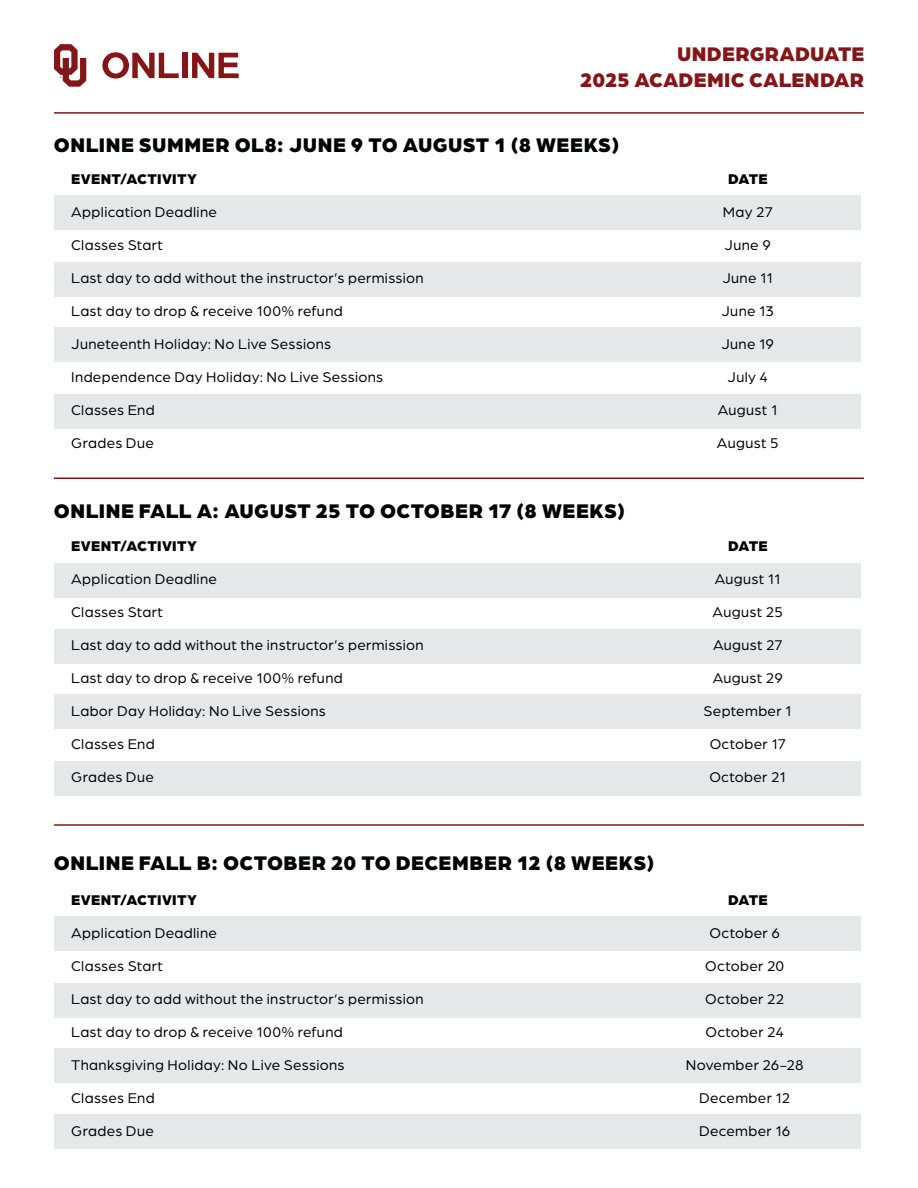
<style>
.page{position:relative;width:918px;height:1188px;background:#fff}
.page>*{position:absolute;margin:0;border:0;box-sizing:border-box;transform-origin:0 0}
.t1{font:900 21px "Arboria";letter-spacing:.02em;color:#000101}
.t2{font:900 21px/25.2px "Arboria";letter-spacing:.005em;color:#841617;text-align:right}
.t3{font:15px "Arboria";letter-spacing:.02em;color:#000101}
.t4{font:900 15px "Arboria";letter-spacing:.015em;color:#000101}
</style>
<div class="page">
<div style="left:54px;top:196px;width:806px;height:34px;background:#e6e7e8"></div>
<div style="left:54px;top:563px;width:806px;height:34px;background:#e6e7e8"></div>
<div style="left:54px;top:916px;width:806px;height:35px;background:#e6e7e8"></div>
<div style="left:54px;top:262px;width:806px;height:35px;background:#e6e7e8"></div>
<div style="left:54px;top:630px;width:806px;height:34px;background:#e6e7e8"></div>
<div style="left:54px;top:983px;width:806px;height:34px;background:#e6e7e8"></div>
<div style="left:54px;top:327px;width:806px;height:35px;background:#e6e7e8"></div>
<div style="left:54px;top:695px;width:806px;height:34px;background:#e6e7e8"></div>
<div style="left:54px;top:1048px;width:806px;height:34px;background:#e6e7e8"></div>
<div style="left:54px;top:394px;width:806px;height:34px;background:#e6e7e8"></div>
<div style="left:54px;top:761px;width:806px;height:34px;background:#e6e7e8"></div>
<div style="left:54px;top:1115px;width:806px;height:34px;background:#e6e7e8"></div>
<svg style="left:102px;top:52px;width:77px;height:27px"></svg>
<div style="left:182px;top:53px;width:6px;height:25px;background:#841617"></div>
<svg style="left:192px;top:53px;width:47px;height:25px"></svg>
<svg style="left:54px;top:44px;width:32px;height:43px"></svg>
<hr style="left:54px;top:112px;width:810px;height:2px;background:#841617">
<hr style="left:54px;top:477px;width:810px;height:2px;background:#841617">
<hr style="left:54px;top:824px;width:810px;height:2px;background:#841617">
<h1 class="t2" style="left:580px;top:40px;width:285px">UNDERGRADUATE<br>2025 ACADEMIC CALENDAR</h1>
<h1 class="t1" style="left:54px;top:130px;width:567px">ONLINE SUMMER OL8: JUNE 9 TO AUGUST 1 (8 WEEKS)</h1>
<p class="t4" style="left:71px;top:168px;width:127px">EVENT/ACTIVITY</p>
<p class="t4" style="left:728px;top:168px;width:41px">DATE</p>
<p class="t3" style="left:71px;top:202px;width:147px">Application Deadline</p>
<p class="t3" style="left:723px;top:202px;width:51px">May 27</p>
<p class="t3" style="left:71px;top:235px;width:93px">Classes Start</p>
<p class="t3" style="left:725px;top:235px;width:48px">June 9</p>
<p class="t3" style="left:71px;top:268px;width:354px">Last day to add without the instructor’s permission</p>
<p class="t3" style="left:722px;top:268px;width:52px">June 11</p>
<p class="t3" style="left:71px;top:301px;width:273px">Last day to drop &amp; receive 100% refund</p>
<p class="t3" style="left:722px;top:301px;width:54px">June 13</p>
<p class="t3" style="left:71px;top:334px;width:262px">Juneteenth Holiday: No Live Sessions</p>
<p class="t3" style="left:721px;top:334px;width:54px">June 19</p>
<p class="t3" style="left:71px;top:367px;width:314px">Independence Day Holiday: No Live Sessions</p>
<p class="t3" style="left:728px;top:367px;width:42px">July 4</p>
<p class="t3" style="left:71px;top:400px;width:85px">Classes End</p>
<p class="t3" style="left:718px;top:400px;width:61px">August 1</p>
<p class="t3" style="left:71px;top:433px;width:84px">Grades Due</p>
<p class="t3" style="left:717px;top:433px;width:63px">August 5</p>
<h1 class="t1" style="left:54px;top:495px;width:573px">ONLINE FALL A: AUGUST 25 TO OCTOBER 17 (8 WEEKS)</h1>
<p class="t4" style="left:71px;top:535px;width:127px">EVENT/ACTIVITY</p>
<p class="t4" style="left:728px;top:535px;width:41px">DATE</p>
<p class="t3" style="left:71px;top:569px;width:147px">Application Deadline</p>
<p class="t3" style="left:715px;top:569px;width:68px">August 11</p>
<p class="t3" style="left:71px;top:602px;width:93px">Classes Start</p>
<p class="t3" style="left:713px;top:602px;width:72px">August 25</p>
<p class="t3" style="left:71px;top:635px;width:354px">Last day to add without the instructor’s permission</p>
<p class="t3" style="left:713px;top:635px;width:71px">August 27</p>
<p class="t3" style="left:71px;top:668px;width:273px">Last day to drop &amp; receive 100% refund</p>
<p class="t3" style="left:713px;top:668px;width:72px">August 29</p>
<p class="t3" style="left:71px;top:701px;width:256px">Labor Day Holiday: No Live Sessions</p>
<p class="t3" style="left:704px;top:701px;width:90px">September 1</p>
<p class="t3" style="left:71px;top:734px;width:85px">Classes End</p>
<p class="t3" style="left:710px;top:734px;width:78px">October 17</p>
<p class="t3" style="left:71px;top:767px;width:84px">Grades Due</p>
<p class="t3" style="left:709px;top:767px;width:78px">October 21</p>
<h1 class="t1" style="left:54px;top:848px;width:602px">ONLINE FALL B: OCTOBER 20 TO DECEMBER 12 (8 WEEKS)</h1>
<p class="t4" style="left:71px;top:889px;width:127px">EVENT/ACTIVITY</p>
<p class="t4" style="left:728px;top:889px;width:41px">DATE</p>
<p class="t3" style="left:71px;top:923px;width:147px">Application Deadline</p>
<p class="t3" style="left:710px;top:923px;width:72px">October 6</p>
<p class="t3" style="left:71px;top:956px;width:93px">Classes Start</p>
<p class="t3" style="left:705px;top:956px;width:80px">October 20</p>
<p class="t3" style="left:71px;top:989px;width:354px">Last day to add without the instructor’s permission</p>
<p class="t3" style="left:705px;top:989px;width:80px">October 22</p>
<p class="t3" style="left:71px;top:1022px;width:273px">Last day to drop &amp; receive 100% refund</p>
<p class="t3" style="left:705px;top:1022px;width:80px">October 24</p>
<p class="t3" style="left:71px;top:1055px;width:275px">Thanksgiving Holiday: No Live Sessions</p>
<p class="t3" style="left:686px;top:1055px;width:119px">November 26-28</p>
<p class="t3" style="left:71px;top:1088px;width:85px">Classes End</p>
<p class="t3" style="left:699px;top:1088px;width:93px">December 12</p>
<p class="t3" style="left:71px;top:1121px;width:84px">Grades Due</p>
<p class="t3" style="left:699px;top:1121px;width:93px">December 16</p>
</div>
